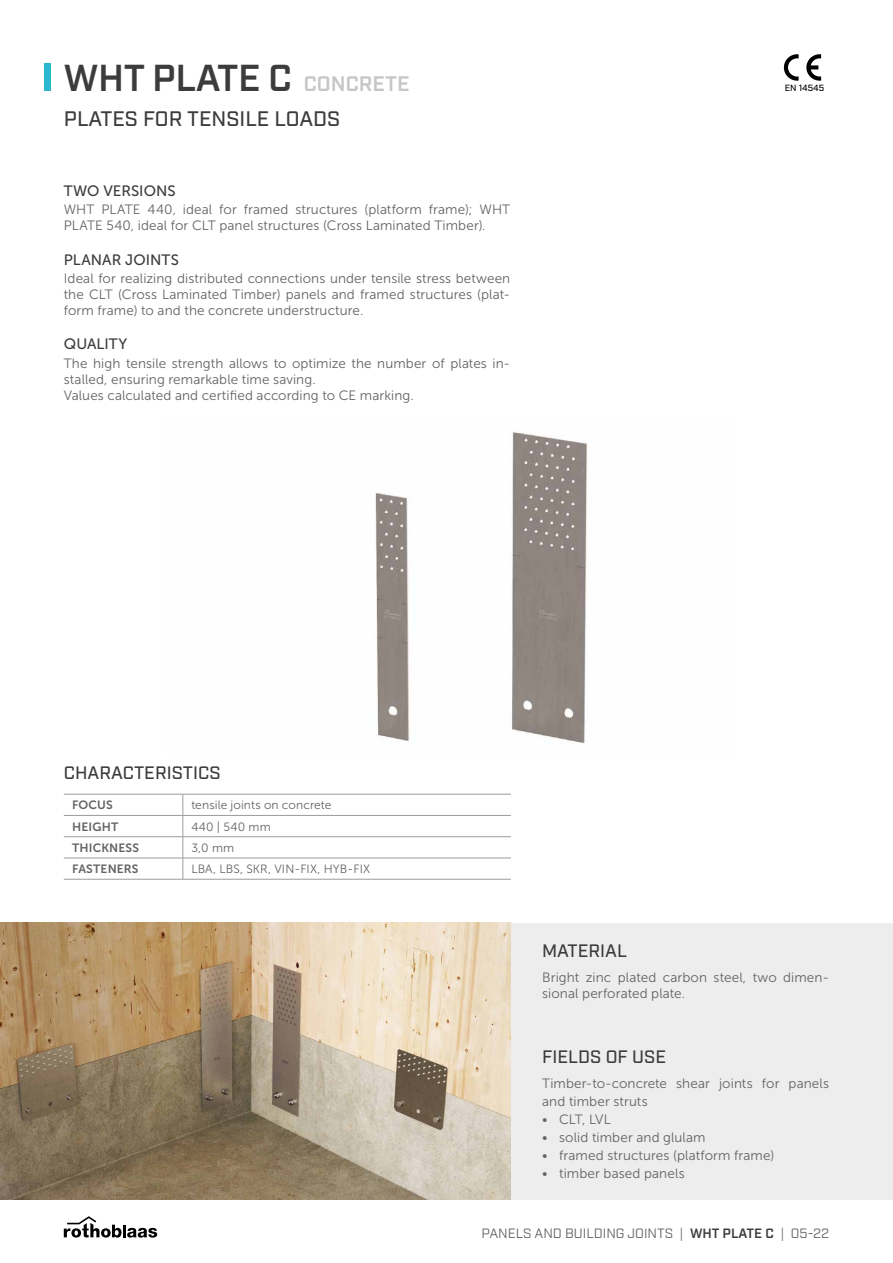
<style>
.page{position:relative;width:893px;height:1263px;background:#fff}
.page>*{position:absolute;margin:0;border:0;box-sizing:border-box;transform-origin:0 0}
.t1{font:600 37.5px "Industry";letter-spacing:-.01em;color:#3c3c3b}
.t2{font:500 21px "Industry";color:#3c3c3b}
.t3{font:500 18px "Industry";color:#3c3c3b}
.t4{font:15px "Museo Sans 500";letter-spacing:.005em;color:#3c3c3b}
.t5{font:13.5px/16.2px "Museo Sans 300";letter-spacing:.01em;color:#646363}
.t6{font:13.5px "Industry";color:#646363}
.t7{font:12px "Museo Sans 300";letter-spacing:.01em;color:#646363}
.t8{font:12px "Museo Sans 700";letter-spacing:.01em;color:#646363}
.t9{font:500 9px "Industry";color:#000}
.s1{font-size:21px;color:#c6c6c6}
.s2{font-weight:600;color:#3c3c3b}
</style>
<div class="page">
<div style="left:510px;top:923px;width:383px;height:276px;background:#ededed"></div>
<img style="left:0;top:923px;width:510px;height:276px">
<img style="left:375px;top:431px;width:213px;height:313px">
<hr style="left:64px;top:794px;width:119px;height:1px;background:#9d9d9c">
<hr style="left:183px;top:794px;width:328px;height:1px;background:#9d9d9c">
<hr style="left:64px;top:815px;width:119px;height:1px;background:#9d9d9c">
<hr style="left:183px;top:815px;width:328px;height:1px;background:#9d9d9c">
<hr style="left:64px;top:836px;width:119px;height:1px;background:#9d9d9c">
<hr style="left:183px;top:836px;width:328px;height:1px;background:#9d9d9c">
<hr style="left:64px;top:858px;width:119px;height:1px;background:#9d9d9c">
<hr style="left:183px;top:858px;width:328px;height:1px;background:#9d9d9c">
<svg style="left:183px;top:794px;width:1px;height:85px"></svg>
<hr style="left:64px;top:879px;width:119px;height:1px;background:#9d9d9c">
<hr style="left:183px;top:879px;width:328px;height:1px;background:#9d9d9c">
<svg style="left:64px;top:1216px;width:93px;height:21px"></svg>
<div style="left:45px;top:64px;width:6px;height:27px;background:#29b8ce"></div>
<svg style="left:784px;top:54px;width:15px;height:27px"></svg>
<svg style="left:806px;top:54px;width:15px;height:27px"></svg>
<h1 class="t1" style="left:64px;top:56px;width:347px">WHT PLATE C <span class="s1">CONCRETE</span></h1>
<h2 class="t2" style="left:64px;top:106px;width:278px">PLATES FOR TENSILE LOADS</h2>
<p class="t4" style="left:64px;top:182px;width:113px">TWO VERSIONS</p>
<p class="t5" style="left:64px;top:201px;width:448px">WHT PLATE 440, ideal for framed structures (platform frame); WHT<br>PLATE 540, ideal for CLT panel structures (Cross Laminated Timber).</p>
<p class="t4" style="left:64px;top:251px;width:117px">PLANAR JOINTS</p>
<p class="t5" style="left:64px;top:270px;width:448px;text-align:justify">Ideal for realizing distributed connections under tensile stress between the CLT (Cross Laminated Timber) panels and framed structures (plat&shy;form frame) to and the concrete understructure.</p>
<p class="t4" style="left:64px;top:336px;width:65px">QUALITY</p>
<p class="t5" style="left:64px;top:355px;width:448px">The high tensile strength allows to optimize the number of plates in&shy;stalled, ensuring remarkable time saving.<br>Values calculated and certified according to CE marking.</p>
<p class="t9" style="left:785px;top:83px;width:41px">EN 14545</p>
<h3 class="t3" style="left:64px;top:762px;width:158px">CHARACTERISTICS</h3>
<p class="t8" style="left:72px;top:798px;width:42px">FOCUS</p>
<p class="t7" style="left:191px;top:799px;width:142px">tensile joints on concrete</p>
<p class="t8" style="left:72px;top:820px;width:48px">HEIGHT</p>
<p class="t7" style="left:191px;top:820px;width:81px">440 | 540 mm</p>
<p class="t8" style="left:72px;top:841px;width:68px">THICKNESS</p>
<p class="t7" style="left:191px;top:841px;width:44px">3,0 mm</p>
<p class="t8" style="left:72px;top:862px;width:68px">FASTENERS</p>
<p class="t7" style="left:191px;top:862px;width:180px">LBA, LBS, SKR, VIN-FIX, HYB-FIX</p>
<h3 class="t3" style="left:542px;top:940px;width:86px">MATERIAL</h3>
<p class="t5" style="left:542px;top:969px;width:289px">Bright zinc plated carbon steel, two dimen&shy;sional perforated plate.</p>
<h3 class="t3" style="left:542px;top:1046px;width:125px">FIELDS OF USE</h3>
<p class="t5" style="left:542px;top:1074px;width:288px;line-height:18px">Timber-to-concrete shear joints for panels and timber struts</p>
<p class="t5" style="left:542px;top:1111px;width:70px">• CLT, LVL</p>
<p class="t5" style="left:542px;top:1129px;width:165px">• solid timber and glulam</p>
<p class="t5" style="left:542px;top:1147px;width:234px">• framed structures (platform frame)</p>
<p class="t5" style="left:542px;top:1165px;width:144px">• timber based panels</p>
<p class="t6" style="left:481px;top:1225px;width:349px">PANELS AND BUILDING JOINTS | <span class="s2">WHT PLATE C</span> | 05-22</p>
</div>
